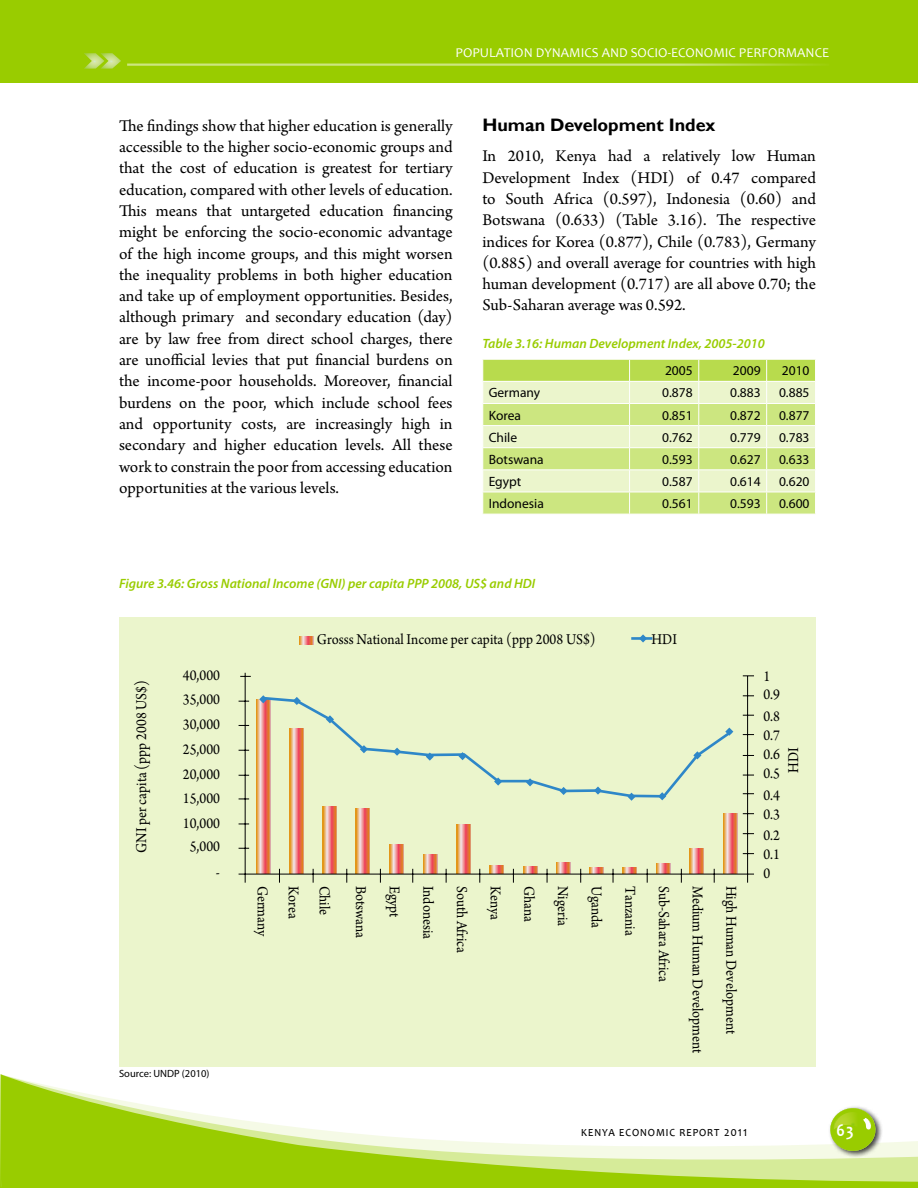
<style>
.page{position:relative;width:918px;height:1188px;background:#fff}
.page>*{position:absolute;margin:0;border:0;box-sizing:border-box;transform-origin:0 0}
.t1{font:700 18px "Gill Sans";color:#000}
.t2{font:700 18px "Candara";color:#fff;scale:.88 1}
.t3{font:17.25px/21.3px "Arno Pro";color:#000;text-align:justify}
.t4{font:15.9px "Arno Pro";color:#000;scale:.91 1}
.t5{font:13.5px "Myriad Pro";color:#000}
.t6{font:italic 600 13.5px "Myriad Pro";color:#9c0}
.t7{font:13.5px "Candara";color:#fff}
.t8{font:13.5px "Candara";letter-spacing:.08em;color:#000;scale:.88 1}
.t9{font:10.5px "Myriad Pro";color:#000}
</style>
<div class="page">
<svg style="left:1px;top:1074px;width:917px;height:114px"></svg>
<div style="left:828px;top:1105px;width:55px;height:53px;background:#000;opacity:.75"></div>
<svg style="left:830px;top:1108px;width:46px;height:43px;background:#a9ce38"></svg>
<div style="left:0;top:0;width:918px;height:82px;background:#9c0"></div>
<svg style="left:0;top:1074px;width:1px;height:114px"></svg>
<hr style="left:127px;top:64px;width:702px;height:2px;background:#cce680">
<svg style="left:84px;top:53px;width:37px;height:16px"></svg>
<div style="left:119px;top:617px;width:697px;height:449px;background:#ebf5cc"></div>
<svg style="left:256px;top:700px;width:14px;height:174px"></svg>
<svg style="left:290px;top:799px;width:14px;height:75px"></svg>
<svg style="left:323px;top:806px;width:14px;height:68px"></svg>
<svg style="left:356px;top:809px;width:14px;height:65px"></svg>
<svg style="left:390px;top:845px;width:14px;height:29px"></svg>
<svg style="left:423px;top:855px;width:14px;height:19px"></svg>
<svg style="left:457px;top:825px;width:14px;height:49px"></svg>
<svg style="left:490px;top:865px;width:14px;height:9px"></svg>
<svg style="left:299px;top:636px;width:14px;height:9px"></svg>
<svg style="left:523px;top:866px;width:14px;height:8px"></svg>
<svg style="left:556px;top:863px;width:14px;height:11px"></svg>
<svg style="left:589px;top:868px;width:14px;height:6px"></svg>
<svg style="left:623px;top:867px;width:14px;height:7px"></svg>
<svg style="left:656px;top:863px;width:14px;height:11px"></svg>
<svg style="left:690px;top:849px;width:14px;height:25px"></svg>
<svg style="left:723px;top:813px;width:14px;height:61px"></svg>
<svg style="left:260px;top:697px;width:474px;height:102px"></svg>
<svg style="left:259px;top:695px;width:8px;height:8px"></svg>
<svg style="left:293px;top:697px;width:8px;height:8px"></svg>
<svg style="left:326px;top:715px;width:8px;height:8px"></svg>
<svg style="left:640px;top:634px;width:6px;height:9px"></svg>
<svg style="left:360px;top:745px;width:8px;height:8px"></svg>
<svg style="left:393px;top:748px;width:8px;height:8px"></svg>
<svg style="left:426px;top:753px;width:8px;height:8px"></svg>
<svg style="left:458px;top:752px;width:9px;height:8px"></svg>
<svg style="left:494px;top:778px;width:8px;height:8px"></svg>
<svg style="left:526px;top:778px;width:8px;height:8px"></svg>
<svg style="left:560px;top:787px;width:8px;height:8px"></svg>
<svg style="left:594px;top:787px;width:8px;height:8px"></svg>
<svg style="left:627px;top:793px;width:9px;height:8px"></svg>
<svg style="left:658px;top:792px;width:8px;height:8px"></svg>
<svg style="left:693px;top:751px;width:8px;height:8px"></svg>
<svg style="left:725px;top:728px;width:8px;height:8px"></svg>
<hr style="left:631px;top:637px;width:21px;height:3px;background:#2e87c8">
<hr style="left:245px;top:673px;width:1px;height:210px;background:#000">
<svg style="left:279px;top:869px;width:1px;height:14px"></svg>
<svg style="left:313px;top:869px;width:1px;height:14px"></svg>
<svg style="left:346px;top:869px;width:1px;height:14px"></svg>
<svg style="left:380px;top:869px;width:1px;height:14px"></svg>
<svg style="left:412px;top:869px;width:1px;height:14px"></svg>
<svg style="left:446px;top:869px;width:1px;height:14px"></svg>
<svg style="left:479px;top:869px;width:1px;height:14px"></svg>
<svg style="left:513px;top:869px;width:1px;height:14px"></svg>
<svg style="left:547px;top:869px;width:1px;height:14px"></svg>
<svg style="left:580px;top:869px;width:1px;height:14px"></svg>
<svg style="left:613px;top:869px;width:1px;height:14px"></svg>
<svg style="left:647px;top:869px;width:1px;height:14px"></svg>
<svg style="left:681px;top:869px;width:1px;height:14px"></svg>
<svg style="left:714px;top:869px;width:1px;height:14px"></svg>
<hr style="left:747px;top:676px;width:1px;height:207px;background:#000">
<hr style="left:239px;top:874px;width:515px;height:1px;background:#000">
<svg style="left:482px;top:359px;width:334px;height:155px;background:#d8ec9f"></svg>
<p class="t7" style="left:456px;top:45px;width:375px">POPULATION DYNAMICS AND SOCIO-ECONOMIC PERFORMANCE</p>
<p class="t3" style="left:119px;top:116px;width:335px">The findings show that higher education is generally accessible to the higher socio-economic groups and that the cost of education is greatest for tertiary education, compared with other levels of education.<br>This means that untargeted education financing might be enforcing the socio-economic advantage of the high income groups, and this might worsen the inequality problems in both higher education and take up of employment opportunities. Besides, although primary and secondary education (day) are by law free from direct school charges, there are unofficial levies that put financial burdens on the income-poor households. Moreover, financial burdens on the poor, which include school fees and opportunity costs, are increasingly high in secondary and higher education levels. All these work to constrain the poor from accessing education opportunities at the various levels.</p>
<p class="t1" style="left:482px;top:115px;width:235px">Human Development Index</p>
<p class="t3" style="left:482px;top:146px;width:335px">In 2010, Kenya had a relatively low Human Development Index (HDI) of 0.47 compared to South Africa (0.597), Indonesia (0.60) and Botswana (0.633) (Table 3.16). The respective indices for Korea (0.877), Chile (0.783), Germany (0.885) and overall average for countries with high human development (0.717) are all above 0.70; the Sub-Saharan average was 0.592.</p>
<p class="t6" style="left:482px;top:335px;width:284px">Table 3.16: Human Development Index, 2005-2010</p>
<p class="t5" style="left:665px;top:362px;width:29px">2005</p>
<p class="t5" style="left:733px;top:362px;width:29px">2009</p>
<p class="t5" style="left:782px;top:362px;width:29px">2010</p>
<p class="t5" style="left:489px;top:385px;width:53px">Germany</p>
<p class="t5" style="left:662px;top:385px;width:32px">0.878</p>
<p class="t5" style="left:730px;top:385px;width:32px">0.883</p>
<p class="t5" style="left:779px;top:385px;width:32px">0.885</p>
<p class="t5" style="left:489px;top:407px;width:34px">Korea</p>
<p class="t5" style="left:662px;top:407px;width:32px">0.851</p>
<p class="t5" style="left:730px;top:407px;width:32px">0.872</p>
<p class="t5" style="left:779px;top:407px;width:32px">0.877</p>
<p class="t5" style="left:489px;top:429px;width:30px">Chile</p>
<p class="t5" style="left:662px;top:429px;width:32px">0.762</p>
<p class="t5" style="left:730px;top:429px;width:32px">0.779</p>
<p class="t5" style="left:779px;top:429px;width:32px">0.783</p>
<p class="t5" style="left:489px;top:451px;width:56px">Botswana</p>
<p class="t5" style="left:662px;top:451px;width:32px">0.593</p>
<p class="t5" style="left:730px;top:451px;width:32px">0.627</p>
<p class="t5" style="left:779px;top:451px;width:32px">0.633</p>
<p class="t5" style="left:489px;top:473px;width:34px">Egypt</p>
<p class="t5" style="left:662px;top:473px;width:32px">0.587</p>
<p class="t5" style="left:730px;top:473px;width:32px">0.614</p>
<p class="t5" style="left:779px;top:473px;width:32px">0.620</p>
<p class="t5" style="left:489px;top:495px;width:57px">Indonesia</p>
<p class="t5" style="left:662px;top:495px;width:32px">0.561</p>
<p class="t5" style="left:730px;top:495px;width:32px">0.593</p>
<p class="t5" style="left:779px;top:495px;width:32px">0.600</p>
<p class="t6" style="left:119px;top:575px;width:418px">Figure 3.46: Gross National Income (GNI) per capita PPP 2008, US$ and HDI</p>
<p class="t4" style="left:132px;top:853px;width:192px;rotate:-90deg">GNI per capita (ppp 2008 US$)</p>
<p class="t4" style="left:183px;top:666px;width:42px">40,000</p>
<p class="t4" style="left:183px;top:691px;width:42px">35,000</p>
<p class="t4" style="left:183px;top:715px;width:42px">30,000</p>
<p class="t4" style="left:183px;top:740px;width:42px">25,000</p>
<p class="t4" style="left:183px;top:765px;width:42px">20,000</p>
<p class="t4" style="left:183px;top:789px;width:42px">15,000</p>
<p class="t4" style="left:183px;top:814px;width:42px">10,000</p>
<p class="t4" style="left:190px;top:837px;width:35px">5,000</p>
<p class="t4" style="left:216px;top:863px;width:6px">-</p>
<p class="t9" style="left:119px;top:1067px;width:92px">Source: UNDP (2010)</p>
<p class="t4" style="left:317px;top:630px;width:308px">Grosss National Income per capita (ppp 2008 US$)</p>
<p class="t4" style="left:652px;top:630px;width:30px">HDI</p>
<p class="t4" style="left:272px;top:886px;width:58px;rotate:90deg">Germany</p>
<p class="t4" style="left:303px;top:886px;width:38px;rotate:90deg">Korea</p>
<p class="t4" style="left:334px;top:886px;width:34px;rotate:90deg">Chile</p>
<p class="t4" style="left:370px;top:886px;width:59px;rotate:90deg">Botswana</p>
<p class="t4" style="left:404px;top:886px;width:36px;rotate:90deg">Egypt</p>
<p class="t4" style="left:437px;top:886px;width:60px;rotate:90deg">Indonesia</p>
<p class="t4" style="left:471px;top:886px;width:76px;rotate:90deg">South Africa</p>
<p class="t4" style="left:505px;top:886px;width:39px;rotate:90deg">Kenya</p>
<p class="t4" style="left:538px;top:886px;width:41px;rotate:90deg">Ghana</p>
<p class="t4" style="left:572px;top:886px;width:46px;rotate:90deg">Nigeria</p>
<p class="t4" style="left:606px;top:886px;width:48px;rotate:90deg">Uganda</p>
<p class="t4" style="left:639px;top:886px;width:57px;rotate:90deg">Tanzania</p>
<p class="t4" style="left:673px;top:886px;width:107px;rotate:90deg">Sub-Sahara Africa</p>
<p class="t4" style="left:707px;top:886px;width:186px;rotate:90deg">Medium Human Development</p>
<p class="t4" style="left:740px;top:886px;width:165px;rotate:90deg">High Human Development</p>
<p class="t4" style="left:763px;top:667px;width:9px">1</p>
<p class="t4" style="left:763px;top:686px;width:20px">0.9</p>
<p class="t4" style="left:763px;top:707px;width:20px">0.8</p>
<p class="t4" style="left:763px;top:726px;width:20px">0.7</p>
<p class="t4" style="left:763px;top:745px;width:20px">0.6</p>
<p class="t4" style="left:763px;top:764px;width:20px">0.5</p>
<p class="t4" style="left:763px;top:786px;width:20px">0.4</p>
<p class="t4" style="left:763px;top:805px;width:20px">0.3</p>
<p class="t4" style="left:763px;top:826px;width:20px">0.2</p>
<p class="t4" style="left:763px;top:845px;width:20px">0.1</p>
<p class="t4" style="left:763px;top:864px;width:9px">0</p>
<p class="t4" style="left:784px;top:773px;width:30px;rotate:-90deg">HDI</p>
<p class="t8" style="left:581px;top:1123px;width:190px">kenya economic report 2011</p>
<p class="t2" style="left:837px;top:1118px;width:21px">63</p>
</div>
